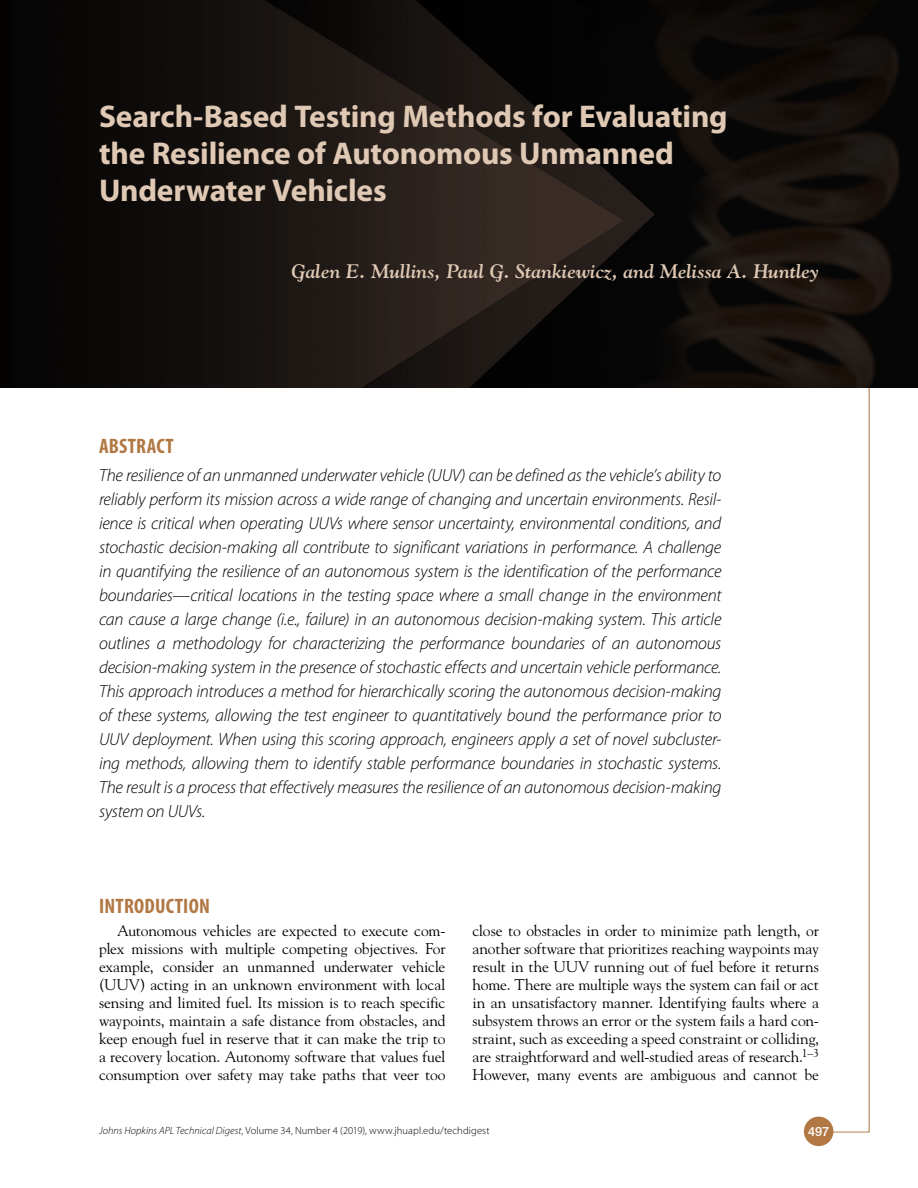
<style>
.page{position:relative;width:918px;height:1188px;background:#fff}
.page>*{position:absolute;margin:0;border:0;box-sizing:border-box;transform-origin:0 0}
.ArticleTitle{font:700 31.5px/37.2px "Myriad Pro";letter-spacing:-.005em;color:#e0c9b4}
.t1{font:700 condensed 21px "Myriad Pro";letter-spacing:.01em;color:#b17844}
.Authors{font:italic 700 19.5px "Hopkins Goudy";color:#e0c9b4}
.Abstract{font:italic 300 17.7px/24px "Myriad Pro";letter-spacing:-.015em;color:#000;text-align:justify}
.Body{font:15.45px/18px "Hopkins Goudy";letter-spacing:-.01em;color:#000;text-align:justify}
.t2{font:500 12.75px "Helvetica Neue LT Std";color:#fff}
.t3{font:300 10.5px "Myriad Pro";letter-spacing:.01em;color:#000}
.s1{font-style:italic}
</style>
<div class="page">
<hr style="left:817px;top:1132px;width:52px;height:1px;background:#b17844">
<hr style="left:869px;top:51px;width:1px;height:1081px;background:#b17844">
<div style="left:804px;top:1117px;width:29px;height:29px;background:#b17844;border-radius:50%"></div>
<img style="left:0;top:0;width:918px;height:387px">
<p class="ArticleTitle" style="left:99px;top:97px;width:630px">Search-Based Testing Methods for Evaluating the Resilience of Autonomous Unmanned<br>Underwater Vehicles</p>
<p class="Authors" style="left:292px;top:259px;width:529px">Galen E. Mullins, Paul G. Stankiewicz, and Melissa A. Huntley</p>
<h1 class="t1" style="left:99px;top:433px;width:76px">ABSTRACT</h1>
<p class="Abstract" style="left:99px;top:463px;width:624px">The resilience of an unmanned underwater vehicle (UUV) can be defined as the vehicle’s ability to reliably perform its mission across a wide range of changing and uncertain environments. Resil&shy;ience is critical when operating UUVs where sensor uncertainty, environmental conditions, and stochastic decision-making all contribute to significant variations in performance. A challenge in quantifying the resilience of an autonomous system is the identification of the performance boundaries—critical locations in the testing space where a small change in the environment can cause a large change (i.e., failure) in an autonomous decision-making system. This article outlines a methodology for characterizing the performance boundaries of an autonomous decision-making system in the presence of stochastic effects and uncertain vehicle performance.<br>This approach introduces a method for hierarchically scoring the autonomous decision-making of these systems, allowing the test engineer to quantitatively bound the performance prior to UUV deployment. When using this scoring approach, engineers apply a set of novel subcluster&shy;ing methods, allowing them to identify stable performance boundaries in stochastic systems.<br>The result is a process that effectively measures the resilience of an autonomous decision-making system on UUVs.</p>
<h1 class="t1" style="left:99px;top:893px;width:112px">INTRODUCTION</h1>
<p class="Body" style="left:99px;top:921px;width:348px;text-indent:18px">Autonomous vehicles are expected to execute com&shy;plex missions with multiple competing objectives. For example, consider an unmanned underwater vehicle (UUV) acting in an unknown environment with local sensing and limited fuel. Its mission is to reach specific waypoints, maintain a safe distance from obstacles, and keep enough fuel in reserve that it can make the trip to a recovery location. Autonomy software that values fuel consumption over safety may take paths that veer too</p>
<p class="Body" style="left:472px;top:921px;width:348px">close to obstacles in order to minimize path length, or another software that prioritizes reaching waypoints may result in the UUV running out of fuel before it returns home. There are multiple ways the system can fail or act in an unsatisfactory manner. Identifying faults where a subsystem throws an error or the system fails a hard con&shy;straint, such as exceeding a speed constraint or colliding, are straightforward and well-studied areas of research.<sup>1–3<br></sup>However, many events are ambiguous and cannot be</p>
<p class="t3" style="left:99px;top:1124px;width:392px"><span class="s1">Johns Hopkins APL Technical Digest</span>, Volume 34, Number 4 (2019), www.jhuapl.edu/techdigest</p>
<p class="t2" style="left:808px;top:1124px;width:23px">497</p>
</div>
